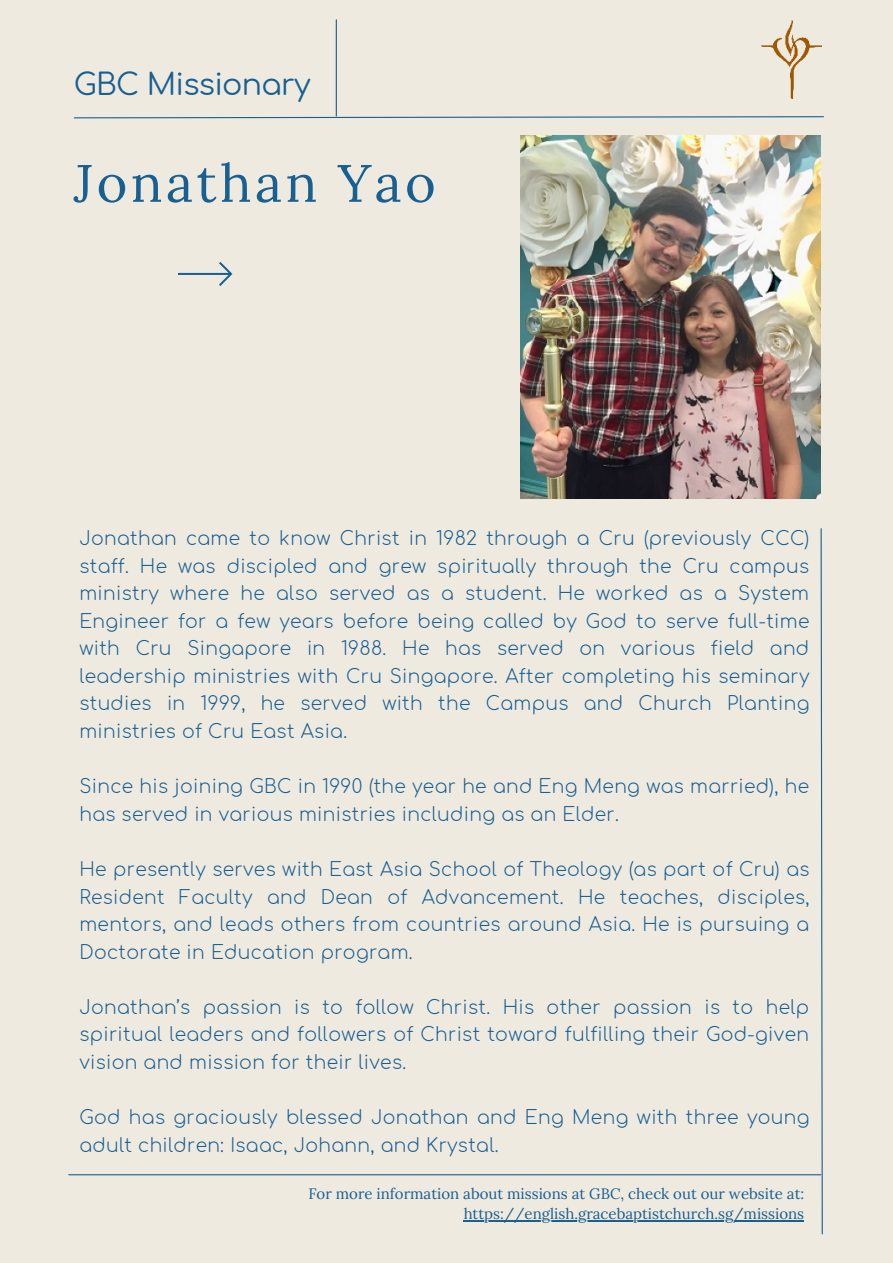
<style>
.page{position:relative;width:893px;height:1263px;background:#efeae0}
.page>*{position:absolute;margin:0;border:0;box-sizing:border-box;transform-origin:0 0}
.t1{font:52.5px "Lora";letter-spacing:.065em;color:#185f92}
.t2{font:30px "Comfortaa";letter-spacing:-.025em;color:#185f92}
.t3{font:300 18.75px/27.6px "Comfortaa";letter-spacing:.02em;color:#185f92;text-align:justify}
.t4{font:15px/20.9px "Lora";color:#185f92;text-align:right}
</style>
<div class="page">
<img style="left:521px;top:136px;width:300px;height:362px">
<svg style="left:73px;top:116px;width:751px;height:3px"></svg>
<hr style="left:69px;top:1174px;width:752px;height:1px;background:#185f92">
<svg style="left:820px;top:528px;width:3px;height:707px"></svg>
<svg style="left:178px;top:262px;width:54px;height:24px"></svg>
<hr style="left:336px;top:20px;width:1px;height:96px;background:#185f92">
<img style="left:761px;top:20px;width:60px;height:79px">
<hr style="left:464px;top:1220px;width:340px;height:2px;background:#185f92">
<p class="t2" style="left:74px;top:68px;width:238px">GBC Missionary</p>
<p class="t1" style="left:74px;top:149px;width:363px">Jonathan Yao</p>
<p class="t3" style="left:79px;top:525px;width:731px">Jonathan came to know Christ in 1982 through a Cru (previously CCC) staff. He was discipled and grew spiritually through the Cru campus ministry where he also served as a student. He worked as a System Engineer for a few years before being called by God to serve full-time with Cru Singapore in 1988. He has served on various field and leadership ministries with Cru Singapore. After completing his seminary studies in 1999, he served with the Campus and Church Planting ministries of Cru East Asia.</p>
<p class="t3" style="left:79px;top:773px;width:731px">Since his joining GBC in 1990 (the year he and Eng Meng was married), he has served in various ministries including as an Elder.</p>
<p class="t3" style="left:79px;top:856px;width:731px">He presently serves with East Asia School of Theology (as part of Cru) as Resident Faculty and Dean of Advancement. He teaches, disciples, mentors, and leads others from countries around Asia. He is pursuing a Doctorate in Education program.</p>
<p class="t3" style="left:79px;top:994px;width:731px">Jonathan’s passion is to follow Christ. His other passion is to help spiritual leaders and followers of Christ toward fulfilling their God-given vision and mission for their lives.</p>
<p class="t3" style="left:79px;top:1104px;width:731px">God has graciously blessed Jonathan and Eng Meng with three young adult children: Isaac, Johann, and Krystal.</p>
<p class="t4" style="left:308px;top:1183px;width:497px">For more information about missions at GBC, check out our website at: https://english.gracebaptistchurch.sg/missions</p>
</div>
